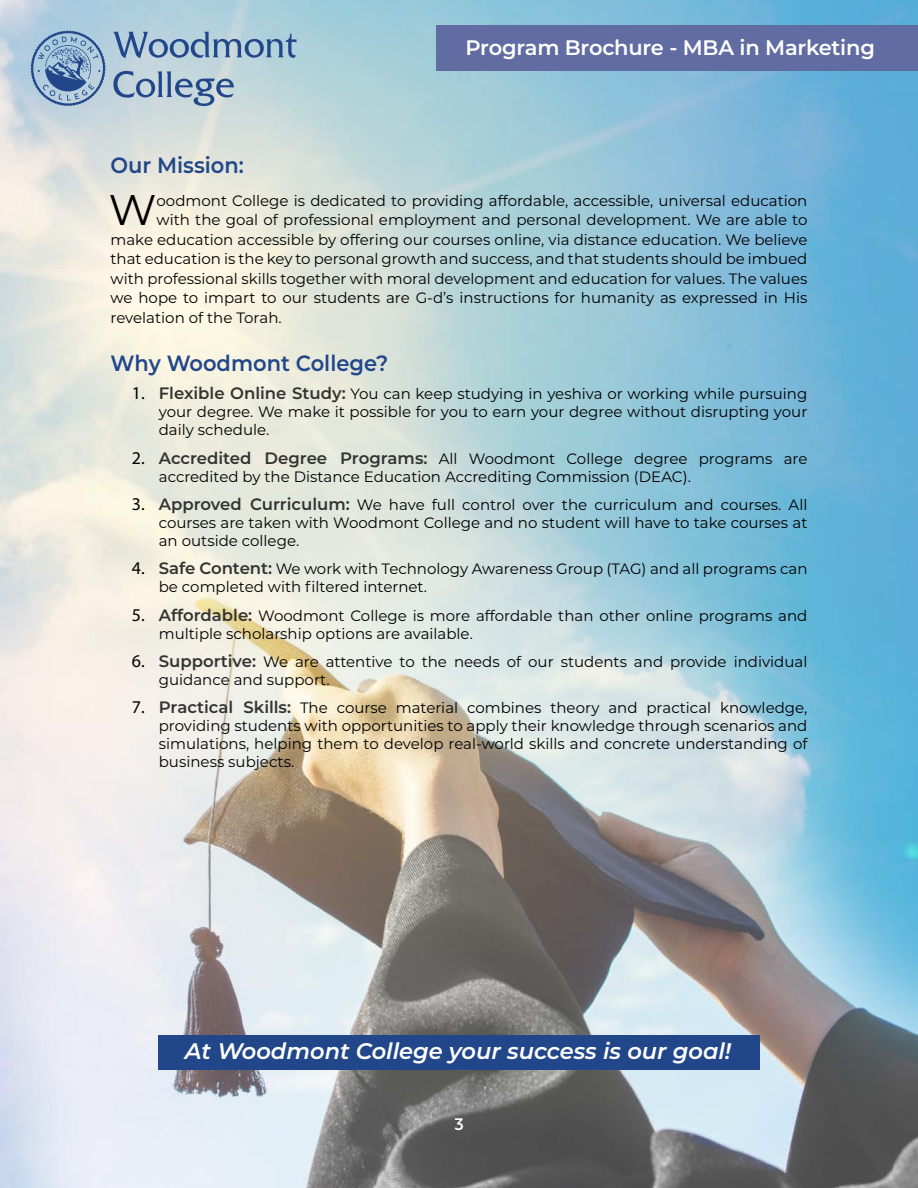
<style>
.page{position:relative;width:918px;height:1188px;background:#fff}
.page>*{position:absolute;margin:0;border:0;box-sizing:border-box;transform-origin:0 0}
.t1{font:42.9px "Montserrat";color:#000}
.t2{font:italic 600 22.5px "Montserrat";color:#fff}
.t3{font:600 22.05px "Montserrat";color:#21478a;scale:.95 1}
.t4{font:600 21px "Montserrat";letter-spacing:-.01em;color:#fff}
.t5{font:700 19.5px "Texta";color:#fff}
.t6{font:15px/18px "Montserrat";color:#000}
.s1{font-family:"Myriad Pro";font-size:18px}
.s2{font-weight:600;font-size:16.5px;color:#333}
</style>
<div class="page">
<img style="left:0;top:0;width:918px;height:1188px">
<div style="left:158px;top:1035px;width:601px;height:35px;background:#21478a"></div>
<svg style="left:113px;top:31px;width:184px;height:27px;background:#8caac4"></svg>
<svg style="left:113px;top:71px;width:121px;height:35px;background:#9db3c7"></svg>
<svg style="left:31px;top:31px;width:74px;height:75px;background:#89a7c5"></svg>
<div style="left:436px;top:26px;width:482px;height:45px;background:#606ca2"></div>
<h3 class="t4" style="left:466px;top:33px;width:411px">Program Brochure - MBA in Marketing</h3>
<h3 class="t3" style="left:111px;top:150px;width:142px">Our Mission:</h3>
<h1 class="t1" style="left:109px;top:180px;width:49px">W</h1>
<p class="t6" style="left:157px;top:191px;width:652px">oodmont College is dedicated to providing affordable, accessible, universal education</p>
<p class="t6" style="left:157px;top:210px;width:652px">with the goal of professional employment and personal development. We are able to</p>
<p class="t6" style="left:111px;top:230px;width:698px">make education accessible by offering our courses online, via distance education. We believe</p>
<p class="t6" style="left:111px;top:249px;width:698px">that education is the key to personal growth and success, and that students should be imbued</p>
<p class="t6" style="left:111px;top:269px;width:698px">with professional skills together with moral development and education for values. The values</p>
<p class="t6" style="left:111px;top:288px;width:698px">we hope to impart to our students are G-d’s instructions for humanity as expressed in His</p>
<p class="t6" style="left:111px;top:308px;width:173px">revelation of the Torah.</p>
<h3 class="t3" style="left:111px;top:348px;width:294px">Why Woodmont College?</h3>
<p class="t6" style="left:159px;top:385px;width:650px;text-align:justify;text-indent:-27px"><span class="s1">1.</span> <span class="s2">Flexible Online Study:</span> You can keep studying in yeshiva or working while pursuing your degree. We make it possible for you to earn your degree without disrupting your daily schedule.</p>
<p class="t6" style="left:159px;top:449px;width:650px;text-indent:-27px"><span class="s1">2.</span> <span class="s2">Accredited Degree Programs:</span> All Woodmont College degree programs are accredited by the Distance Education Accrediting Commission (DEAC).</p>
<p class="t6" style="left:159px;top:495px;width:650px;text-align:justify;text-indent:-27px"><span class="s1">3.</span> <span class="s2">Approved Curriculum:</span> We have full control over the curriculum and courses. All courses are taken with Woodmont College and no student will have to take courses at an outside college.</p>
<p class="t6" style="left:159px;top:560px;width:650px;text-indent:-27px"><span class="s1">4.</span> <span class="s2">Safe Content:</span> We work with Technology Awareness Group (TAG) and all programs can be completed with filtered internet.</p>
<p class="t6" style="left:159px;top:606px;width:650px;text-indent:-27px"><span class="s1">5.</span> <span class="s2">Affordable:</span> Woodmont College is more affordable than other online programs and multiple scholarship options are available.</p>
<p class="t6" style="left:159px;top:652px;width:650px;text-indent:-27px"><span class="s1">6.</span> <span class="s2">Supportive:</span> We are attentive to the needs of our students and provide individual guidance and support.</p>
<p class="t6" style="left:159px;top:698px;width:650px;text-align:justify;text-indent:-27px"><span class="s1">7.</span> <span class="s2">Practical Skills:</span> The course material combines theory and practical knowledge, providing students with opportunities to apply their knowledge through scenarios and simulations, helping them to develop real-world skills and concrete understanding of business subjects.</p>
<h2 class="t2" style="left:185px;top:1035px;width:548px">At Woodmont College your success is our goal!</h2>
<h3 class="t5" style="left:454px;top:1114px;width:11px">3</h3>
</div>
